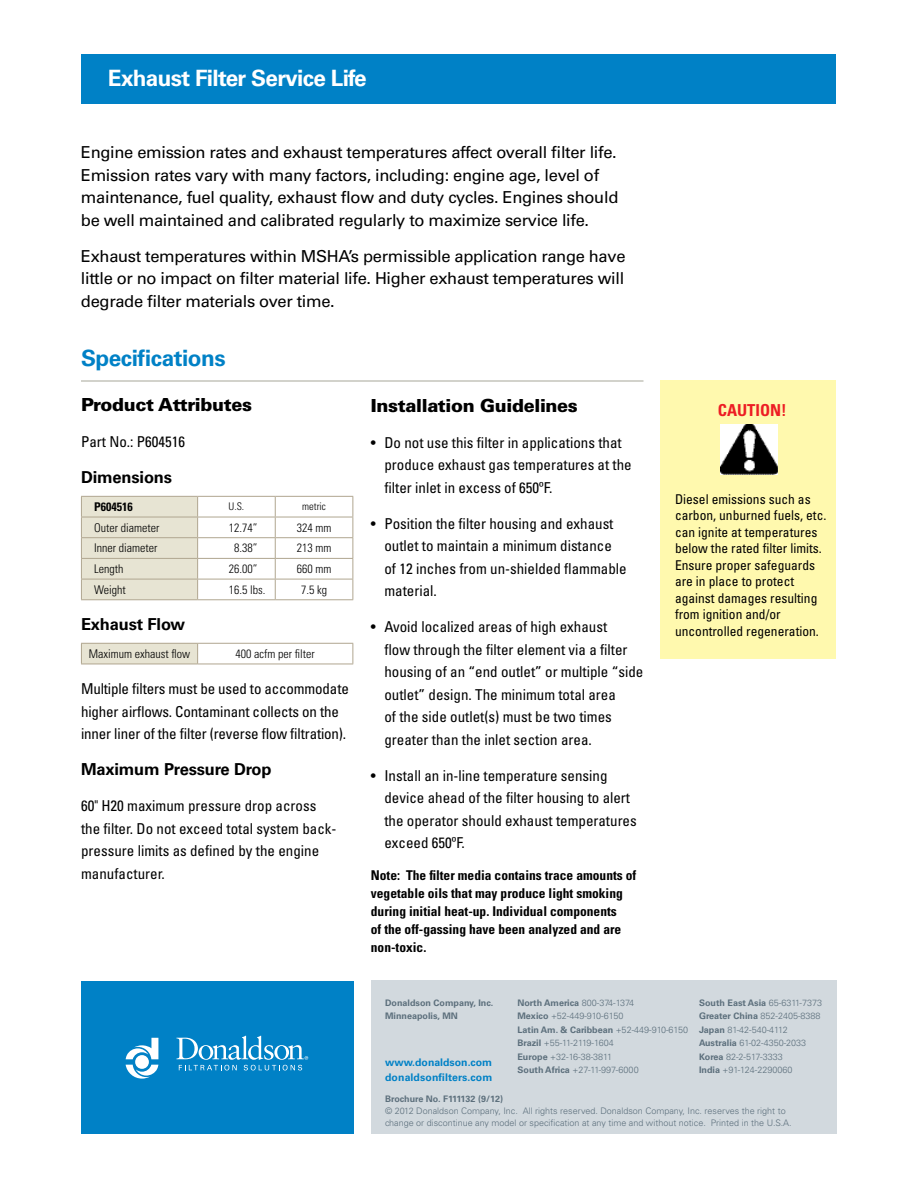
<style>
.page{position:relative;width:918px;height:1188px;background:#fff}
.page>*{position:absolute;margin:0;border:0;box-sizing:border-box;transform-origin:0 0}
.t1{font:700 22.5px "Univers LT Std";letter-spacing:-.03em;color:#fff}
.t2{font:700 22.5px "Univers LT Std";letter-spacing:-.02em;color:#0081c6}
.t3{font:900 18px "Univers LT Std";letter-spacing:-.02em;color:#000}
.t4{font:16.5px/22.5px "Univers LT Std";letter-spacing:-.02em;color:#000}
.t5{font:700 16.5px "Univers LT Std";letter-spacing:-.01em;color:#000}
.t6{font:700 condensed 16.5px "Univers LT Std";color:#ed1d24}
.t7{font:condensed 15px/22.5px "Univers LT Std";color:#000}
.t8{font:condensed 13.5px/16.5px "Univers LT Std";color:#000}
.t9{font:700 condensed 13.5px/18px "Univers LT Std";color:#000}
.t10{font:300 condensed 12px "Univers LT Std";color:#000}
.t11{font:700 condensed 12px "Univers LT Std";color:#000}
.t12{font:700 10.5px/15px "Univers LT Std";letter-spacing:.01em;color:#0081c6}
.t13{font:300 condensed 10.5px "Univers LT Std";color:#000}
.t14{font:300 9px/13.5px "Univers LT Std";color:#5c6f7c}
.t15{font:700 9px/13.5px "Univers LT Std";color:#5c6f7c}
.s1{font-weight:700}
</style>
<div class="page">
<div style="left:82px;top:55px;width:754px;height:49px;background:#0081c6"></div>
<div style="left:81px;top:981px;width:272px;height:153px;background:#0081c6"></div>
<svg style="left:126px;top:1036px;width:182px;height:43px"></svg>
<div style="left:371px;top:981px;width:466px;height:153px;background:#d2d9de"></div>
<div style="left:661px;top:381px;width:175px;height:278px;background:#fff9ae"></div>
<img style="left:721px;top:424px;width:56px;height:51px">
<hr style="left:198px;top:496px;width:77px;height:1px;background:#b0a690">
<hr style="left:275px;top:496px;width:78px;height:1px;background:#b0a690">
<hr style="left:198px;top:517px;width:77px;height:1px;background:#b0a690">
<hr style="left:275px;top:517px;width:78px;height:1px;background:#b0a690">
<hr style="left:198px;top:537px;width:77px;height:1px;background:#b0a690">
<hr style="left:275px;top:537px;width:78px;height:1px;background:#b0a690">
<hr style="left:198px;top:558px;width:77px;height:1px;background:#b0a690">
<hr style="left:275px;top:558px;width:78px;height:1px;background:#b0a690">
<hr style="left:198px;top:579px;width:77px;height:1px;background:#b0a690">
<hr style="left:275px;top:579px;width:78px;height:1px;background:#b0a690">
<svg style="left:275px;top:497px;width:1px;height:102px"></svg>
<svg style="left:352px;top:497px;width:1px;height:102px"></svg>
<hr style="left:198px;top:599px;width:77px;height:1px;background:#b0a690">
<hr style="left:275px;top:599px;width:78px;height:1px;background:#b0a690">
<svg style="left:81px;top:496px;width:117px;height:104px;background:#e3dfce"></svg>
<hr style="left:81px;top:517px;width:117px;height:1px;background:#b0a690">
<div style="left:81px;top:643px;width:117px;height:21px;background:#e7e4d3"></div>
<hr style="left:198px;top:643px;width:155px;height:1px;background:#b0a690">
<svg style="left:352px;top:644px;width:1px;height:20px"></svg>
<hr style="left:198px;top:664px;width:155px;height:1px;background:#b0a690">
<hr style="left:81px;top:643px;width:117px;height:1px;background:#b0a690">
<svg style="left:81px;top:644px;width:1px;height:20px"></svg>
<svg style="left:197px;top:644px;width:1px;height:20px"></svg>
<hr style="left:81px;top:664px;width:117px;height:1px;background:#b0a690">
<hr style="left:81px;top:381px;width:563px;height:1px;background:#a7a699">
<h1 class="t1" style="left:108px;top:65px;width:260px">Exhaust Filter Service Life</h1>
<p class="t4" style="left:81px;top:141px;width:539px">Engine emission rates and exhaust temperatures affect overall filter life.<br>Emission rates vary with many factors, including: engine age, level of maintenance, fuel quality, exhaust flow and duty cycles. Engines should be well maintained and calibrated regularly to maximize service life.</p>
<p class="t4" style="left:81px;top:245px;width:546px;text-align:justify">Exhaust temperatures within MSHA’s permissible application range have little or no impact on filter material life. Higher exhaust temperatures will degrade filter materials over time.</p>
<h1 class="t2" style="left:81px;top:345px;width:146px">Specifications</h1>
<p class="t3" style="left:81px;top:393px;width:173px">Product Attributes</p>
<p class="t7" style="left:81px;top:430px;width:106px">Part No.: P604516</p>
<p class="t5" style="left:81px;top:468px;width:93px">Dimensions</p>
<p class="t11" style="left:94px;top:499px;width:40px">P604516</p>
<p class="t13" style="left:229px;top:500px;width:17px">U.S.</p>
<p class="t13" style="left:302px;top:500px;width:25px">metric</p>
<p class="t10" style="left:94px;top:520px;width:67px">Outer diameter</p>
<p class="t10" style="left:229px;top:520px;width:30px">12.74”</p>
<p class="t10" style="left:297px;top:520px;width:36px">324 mm</p>
<p class="t10" style="left:94px;top:541px;width:65px">Inner diameter</p>
<p class="t10" style="left:234px;top:541px;width:25px">8.38”</p>
<p class="t10" style="left:297px;top:541px;width:36px">213 mm</p>
<p class="t10" style="left:94px;top:562px;width:31px">Length</p>
<p class="t10" style="left:229px;top:562px;width:30px">26.00”</p>
<p class="t10" style="left:297px;top:562px;width:36px">660 mm</p>
<p class="t10" style="left:94px;top:582px;width:33px">Weight</p>
<p class="t10" style="left:229px;top:582px;width:38px">16.5 lbs.</p>
<p class="t10" style="left:301px;top:582px;width:27px">7.5 kg</p>
<p class="t5" style="left:81px;top:615px;width:106px">Exhaust Flow</p>
<p class="t10" style="left:89px;top:647px;width:103px">Maximum exhaust flow</p>
<p class="t10" style="left:236px;top:647px;width:81px">400 acfm per filter</p>
<p class="t7" style="left:81px;top:678px;width:269px">Multiple filters must be used to accommodate higher airflows. Contaminant collects on the inner liner of the filter (reverse flow filtration).</p>
<p class="t5" style="left:81px;top:760px;width:192px">Maximum Pressure Drop</p>
<p class="t7" style="left:81px;top:795px;width:257px">60" H20 maximum pressure drop across the filter. Do not exceed total system back&shy;pressure limits as defined by the engine manufacturer.</p>
<p class="t3" style="left:371px;top:394px;width:209px">Installation Guidelines</p>
<p class="t7" style="left:384px;top:431px;width:249px;text-indent:-14px">• Do not use this filter in applications that produce exhaust gas temperatures at the filter inlet in excess of 650ºF.</p>
<p class="t7" style="left:384px;top:512px;width:244px;text-indent:-14px">• Position the filter housing and exhaust outlet to maintain a minimum distance of 12 inches from un-shielded flammable material.</p>
<p class="t7" style="left:384px;top:616px;width:261px;text-indent:-14px">• Avoid localized areas of high exhaust<br>flow through the filter element via a filter housing of an “end outlet” or multiple “side outlet” design. The minimum total area<br>of the side outlet(s) must be two times greater than the inlet section area.</p>
<p class="t7" style="left:384px;top:764px;width:254px;text-indent:-14px">• Install an in-line temperature sensing device ahead of the filter housing to alert the operator should exhaust temperatures exceed 650ºF.</p>
<p class="t9" style="left:371px;top:866px;width:267px">Note: The filter media contains trace amounts of vegetable oils that may produce light smoking during initial heat-up. Individual components<br>of the off-gassing have been analyzed and are non-toxic.</p>
<p class="t6" style="left:718px;top:400px;width:70px">CAUTION!</p>
<p class="t8" style="left:675px;top:490px;width:153px">Diesel emissions such as carbon, unburned fuels, etc. can ignite at temperatures below the rated filter limits.<br>Ensure proper safeguards are in place to protect against damages resulting from ignition and/or uncontrolled regeneration.</p>
<p class="t15" style="left:385px;top:996px;width:110px">Donaldson Company, Inc.<br>Minneapolis, MN</p>
<p class="t12" style="left:385px;top:1055px;width:109px">www.donaldson.com donaldsonfilters.com</p>
<p class="t14" style="left:517px;top:996px;width:172px"><span class="s1">North America</span> 800-374-1374<br><span class="s1">Mexico</span> +52-449-910-6150<br><span class="s1">Latin Am. &amp; Caribbean</span> +52-449-910-6150<br><span class="s1">Brazil</span> +55-11-2119-1604<br><span class="s1">Europe</span> +32-16-38-3811<br><span class="s1">South Africa</span> +27-11-997-6000</p>
<p class="t14" style="left:699px;top:996px;width:125px"><span class="s1">South East Asia</span> 65-6311-7373<br><span class="s1">Greater China</span> 852-2405-8388<br><span class="s1">Japan</span> 81-42-540-4112<br><span class="s1">Australia</span> 61-02-4350-2033<br><span class="s1">Korea</span> 82-2-517-3333<br><span class="s1">India</span> +91-124-2290060</p>
<p class="t15" style="left:385px;top:1092px;width:119px">Brochure No. F111132 (9/12)</p>
<p class="t14" style="left:385px;top:1105px;width:408px;line-height:12px">© 2012 Donaldson Company, Inc. All rights reserved. Donaldson Company, Inc. reserves the right to change or discontinue any model or specification at any time and without notice. Printed in the U.S.A.</p>
</div>
